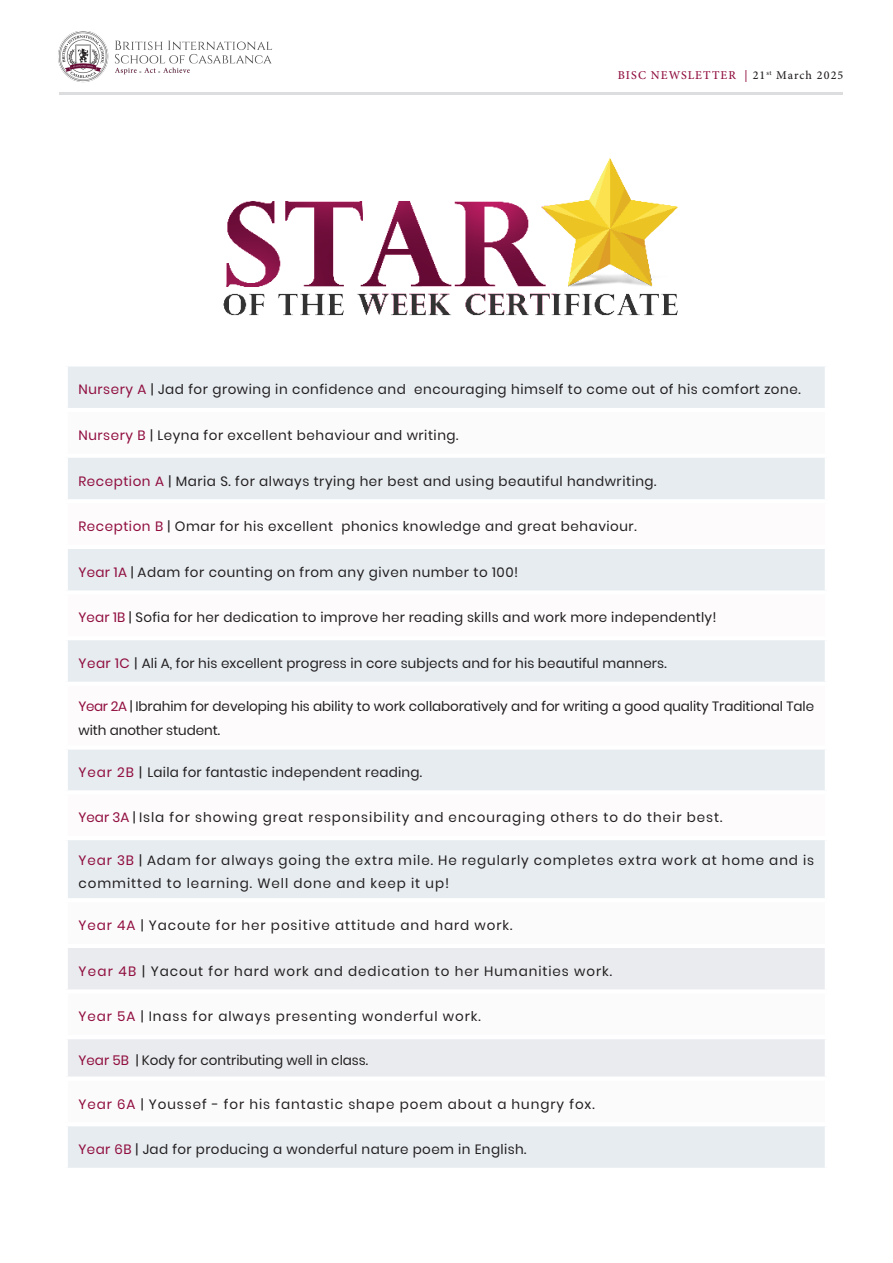
<style>
.page{position:relative;width:893px;height:1263px;background:#fff}
.page>*{position:absolute;margin:0;border:0;box-sizing:border-box;transform-origin:0 0}
.t1{font:13.5px/22.5px "Poppins";letter-spacing:.07em;color:#231f20}
.t2{font:13.5px "Poppins";letter-spacing:.04em;color:#231f20}
.t3{font:13.5px "Poppins";letter-spacing:.02em;color:#231f20}
.t4{font:13.5px/24px "Poppins";letter-spacing:-.005em;color:#231f20}
.t5{font:13.5px "Poppins";letter-spacing:.01em;color:#231f20}
.t6{font:13.5px "Poppins";color:#231f20}
.t7{font:500 12px "Minion Pro";letter-spacing:.09em;color:#900d3e}
.s1{color:#231f20}
.s2{color:#900d3e}
</style>
<div class="page">
<img style="left:58px;top:31px;width:214px;height:52px">
<hr style="left:60px;top:92px;width:783px;height:3px;background:#dcdddf">
<div style="left:68px;top:366px;width:757px;height:802px;background:#e6ecf0"></div>
<svg style="left:68px;top:412px;width:757px;height:710px"></svg>
<svg style="left:68px;top:503px;width:757px;height:333px"></svg>
<svg style="left:68px;top:948px;width:757px;height:128px;fill:#e9ebef"></svg>
<hr style="left:64px;top:408px;width:765px;height:4px;background:#fff">
<div style="left:64px;top:453px;width:765px;height:5px;background:#fff"></div>
<div style="left:64px;top:590px;width:765px;height:5px;background:#fff"></div>
<hr style="left:64px;top:682px;width:765px;height:4px;background:#fff">
<hr style="left:64px;top:790px;width:765px;height:4px;background:#fff">
<hr style="left:64px;top:944px;width:765px;height:4px;background:#fff">
<hr style="left:64px;top:1035px;width:765px;height:4px;background:#fff">
<hr style="left:64px;top:1122px;width:765px;height:4px;background:#fff">
<hr style="left:64px;top:499px;width:765px;height:4px;background:#fff">
<hr style="left:64px;top:545px;width:765px;height:4px;background:#fff">
<hr style="left:64px;top:636px;width:765px;height:4px;background:#fff">
<div style="left:64px;top:745px;width:765px;height:5px;background:#fff"></div>
<hr style="left:64px;top:836px;width:765px;height:4px;background:#fff">
<hr style="left:64px;top:898px;width:765px;height:4px;background:#fff">
<div style="left:64px;top:989px;width:765px;height:5px;background:#fff"></div>
<div style="left:64px;top:1076px;width:765px;height:5px;background:#fff"></div>
<img style="left:223px;top:158px;width:455px;height:158px">
<p class="t7" style="left:618px;top:67px;width:227px">BISC NEWSLETTER | <span class="s1">21</span><sup>st</sup> <span class="s1">March 2025</span></p>
<p class="t2" style="left:78px;top:382px;width:724px"><span class="s2">Nursery A</span> | Jad for growing in confidence and encouraging himself to come out of his comfort zone.</p>
<p class="t2" style="left:78px;top:427px;width:381px"><span class="s2">Nursery B</span> | Leyna for excellent behaviour and writing.</p>
<p class="t2" style="left:78px;top:473px;width:580px"><span class="s2">Reception A</span> | Maria S. for always trying her best and using beautiful handwriting.</p>
<p class="t2" style="left:78px;top:519px;width:560px"><span class="s2">Reception B</span> | Omar for his excellent phonics knowledge and great behaviour.</p>
<p class="t2" style="left:78px;top:564px;width:441px"><span class="s2">Year 1A</span> | Adam for counting on from any given number to 100!</p>
<p class="t3" style="left:78px;top:610px;width:639px"><span class="s2">Year 1B</span> | Sofia for her dedication to improve her reading skills and work more independently!</p>
<p class="t5" style="left:78px;top:655px;width:590px"><span class="s2">Year 1C</span> | Ali A, for his excellent progress in core subjects and for his beautiful manners.</p>
<p class="t4" style="left:78px;top:694px;width:737px"><span class="s2">Year 2A</span> | Ibrahim for developing his ability to work collaboratively and for writing a good quality Traditional Tale with another student.</p>
<p class="t3" style="left:78px;top:764px;width:345px"><span class="s2">Year 2B</span> | Laila for fantastic independent reading.</p>
<p class="t1" style="left:78px;top:806px;width:645px"><span class="s2">Year 3A</span> | Isla for showing great responsibility and encouraging others to do their best.</p>
<p class="t1" style="left:78px;top:849px;width:737px"><span class="s2">Year 3B</span> | Adam for always going the extra mile. He regularly completes extra work at home and is committed to learning. Well done and keep it up!</p>
<p class="t1" style="left:78px;top:914px;width:436px"><span class="s2">Year 4A</span> | Yacoute for her positive attitude and hard work.</p>
<p class="t1" style="left:78px;top:960px;width:535px"><span class="s2">Year 4B</span> | Yacout for hard work and dedication to her Humanities work.</p>
<p class="t1" style="left:78px;top:1005px;width:404px"><span class="s2">Year 5A</span> | Inass for always presenting wonderful work.</p>
<p class="t6" style="left:78px;top:1052px;width:291px"><span class="s2">Year 5B</span> | Kody for contributing well in class.</p>
<p class="t1" style="left:78px;top:1092px;width:518px"><span class="s2">Year 6A</span> | Youssef - for his fantastic shape poem about a hungry fox.</p>
<p class="t2" style="left:78px;top:1141px;width:449px"><span class="s2">Year 6B</span> | Jad for producing a wonderful nature poem in English.</p>
</div>
